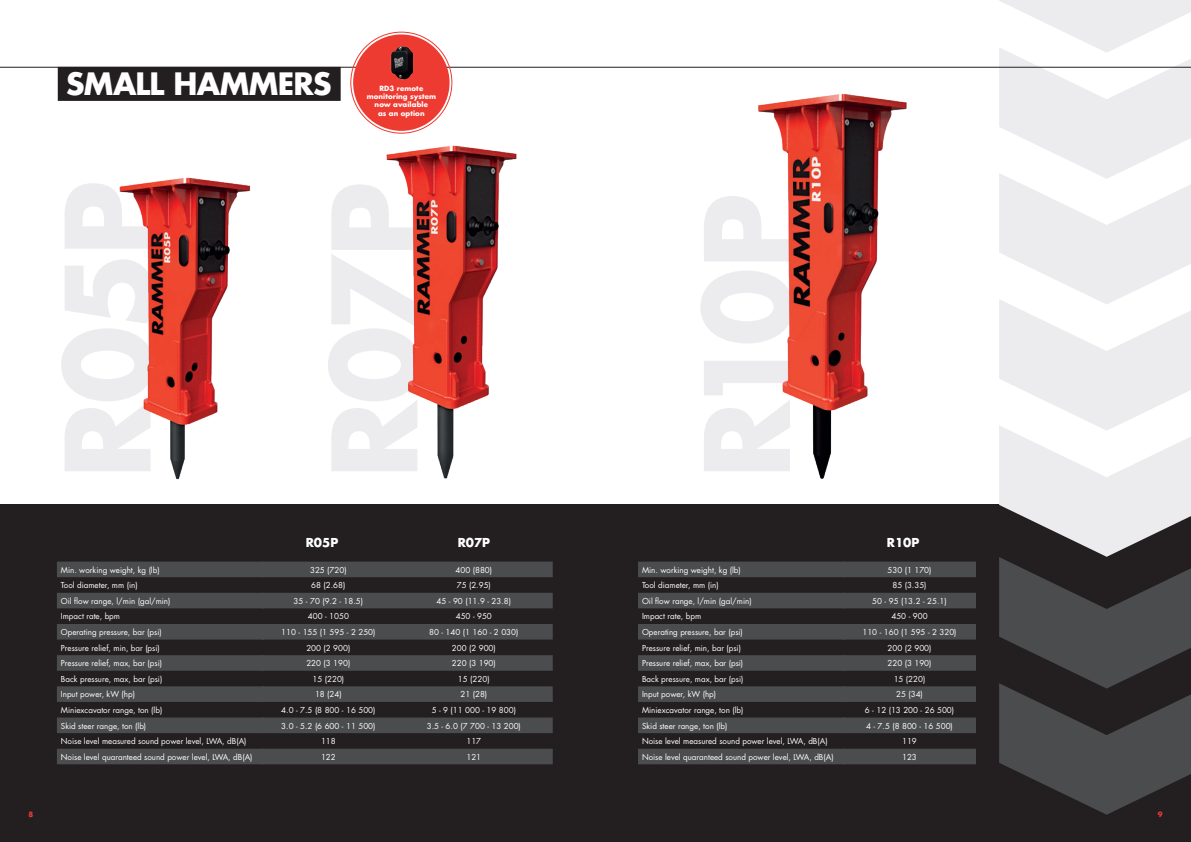
<style>
.page{position:relative;width:1191px;height:842px;background:#fff}
.page>*{position:absolute;margin:0;border:0;box-sizing:border-box;transform-origin:0 0}
.t1{font:700 30px "Futura Std";letter-spacing:-.025em;color:#fff}
.t2{font:700 12px "Futura Std";color:#fff}
.t3{font:8px/15.6px "Futura Std";color:#fff}
.t4{font:700 7px/8.4px "Futura Std";letter-spacing:.015em;color:#fff;text-align:center}
.t5{font:700 7px "Futura Std";color:#ee3b32}
</style>
<div class="page">
<div style="left:0;top:505px;width:1191px;height:337px;background:#231f20"></div>
<svg style="left:638px;top:562px;width:205px;height:202px;fill:#494a4b"></svg>
<svg style="left:57px;top:562px;width:205px;height:202px;fill:#4b4c4d"></svg>
<svg style="left:843px;top:562px;width:133px;height:202px"></svg>
<svg style="left:262px;top:562px;width:291px;height:202px;fill:#4b4c4d"></svg>
<div style="left:58px;top:67px;width:283px;height:34px;background:#231f20"></div>
<hr style="left:0;top:67px;width:1191px;height:1px;background:#231f20">
<img style="left:119px;top:177px;width:132px;height:303px">
<img style="left:380px;top:129px;width:137px;height:350px">
<img style="left:695px;top:66px;width:224px;height:413px">
<svg style="left:999px;top:0;width:192px;height:815px"></svg>
<div style="left:353px;top:34px;width:96px;height:97px;background:#ee3b32;border-radius:50%"></div>
<img style="left:380px;top:37px;width:42px;height:43px">
<h1 class="t1" style="left:66px;top:64px;width:267px">SMALL HAMMERS</h1>
<p class="t4" style="left:367px;top:84px;width:71px">RD3 remote monitoring system now available<br>as an option</p>
<h2 class="t2" style="left:306px;top:534px;width:34px">R05P</h2>
<h2 class="t2" style="left:458px;top:534px;width:34px">R07P</h2>
<h2 class="t2" style="left:887px;top:534px;width:34px">R10P</h2>
<p class="t3" style="left:61px;top:562px;width:193px">Min. working weight, kg (lb)<br>Tool diameter, mm (in)<br>Oil flow range, l/min (gal/min)<br>Impact rate, bpm<br>Operating pressure, bar (psi)<br>Pressure relief, min, bar (psi)<br>Pressure relief, max, bar (psi)<br>Back pressure, max, bar (psi)<br>Input power, kW (hp)<br>Miniexcavator range, ton (lb)<br>Skid steer range, ton (lb)<br>Noise level measured sound power level, LWA, dB(A)<br>Noise level quaranteed sound power level, LWA, dB(A)</p>
<p class="t3" style="left:862px;top:562px;width:96px;text-align:center">530 (1 170)<br>85 (3.35)<br>50 - 95 (13.2 - 25.1)<br>450 - 900<br>110 - 160 (1 595 - 2 320)<br>200 (2 900)<br>220 (3 190)<br>15 (220)<br>25 (34)<br>6 - 12 (13 200 - 26 500)<br>4 - 7.5 (8 800 - 16 500)<br>119<br>123</p>
<p class="t3" style="left:642px;top:562px;width:193px">Min. working weight, kg (lb)<br>Tool diameter, mm (in)<br>Oil flow range, l/min (gal/min)<br>Impact rate, bpm<br>Operating pressure, bar (psi)<br>Pressure relief, min, bar (psi)<br>Pressure relief, max, bar (psi)<br>Back pressure, max, bar (psi)<br>Input power, kW (hp)<br>Miniexcavator range, ton (lb)<br>Skid steer range, ton (lb)<br>Noise level measured sound power level, LWA, dB(A)<br>Noise level quaranteed sound power level, LWA, dB(A)</p>
<p class="t3" style="left:310px;top:562px;width:38px">325 (720)</p>
<p class="t3" style="left:455px;top:562px;width:38px">400 (880)</p>
<p class="t3" style="left:311px;top:578px;width:36px">68 (2.68)</p>
<p class="t3" style="left:457px;top:578px;width:36px">75 (2.95)</p>
<p class="t3" style="left:294px;top:593px;width:71px">35 - 70 (9.2 - 18.5)</p>
<p class="t3" style="left:436px;top:593px;width:76px">45 - 90 (11.9 - 23.8)</p>
<p class="t3" style="left:308px;top:609px;width:43px">400 - 1050</p>
<p class="t3" style="left:456px;top:609px;width:38px">450 - 950</p>
<p class="t3" style="left:281px;top:624px;width:96px">110 - 155 (1 595 - 2 250)</p>
<p class="t3" style="left:429px;top:624px;width:91px">80 - 140 (1 160 - 2 030)</p>
<p class="t3" style="left:306px;top:640px;width:46px">200 (2 900)</p>
<p class="t3" style="left:452px;top:640px;width:46px">200 (2 900)</p>
<p class="t3" style="left:306px;top:656px;width:46px">220 (3 190)</p>
<p class="t3" style="left:452px;top:656px;width:46px">220 (3 190)</p>
<p class="t3" style="left:312px;top:671px;width:33px">15 (220)</p>
<p class="t3" style="left:458px;top:671px;width:33px">15 (220)</p>
<p class="t3" style="left:315px;top:687px;width:28px">18 (24)</p>
<p class="t3" style="left:460px;top:687px;width:28px">21 (28)</p>
<p class="t3" style="left:281px;top:702px;width:96px">4.0 - 7.5 (8 800 - 16 500)</p>
<p class="t3" style="left:432px;top:702px;width:86px">5 - 9 (11 000 - 19 800)</p>
<p class="t3" style="left:281px;top:718px;width:96px">3.0 - 5.2 (6 600 - 11 500)</p>
<p class="t3" style="left:427px;top:718px;width:96px">3.5 - 6.0 (7 700 - 13 200)</p>
<p class="t3" style="left:321px;top:733px;width:16px">118</p>
<p class="t3" style="left:466px;top:733px;width:16px">117</p>
<p class="t3" style="left:321px;top:749px;width:16px">122</p>
<p class="t3" style="left:466px;top:749px;width:16px">121</p>
<p class="t5" style="left:28px;top:809px;width:6px">8</p>
<p class="t5" style="left:1157px;top:809px;width:6px">9</p>
</div>
